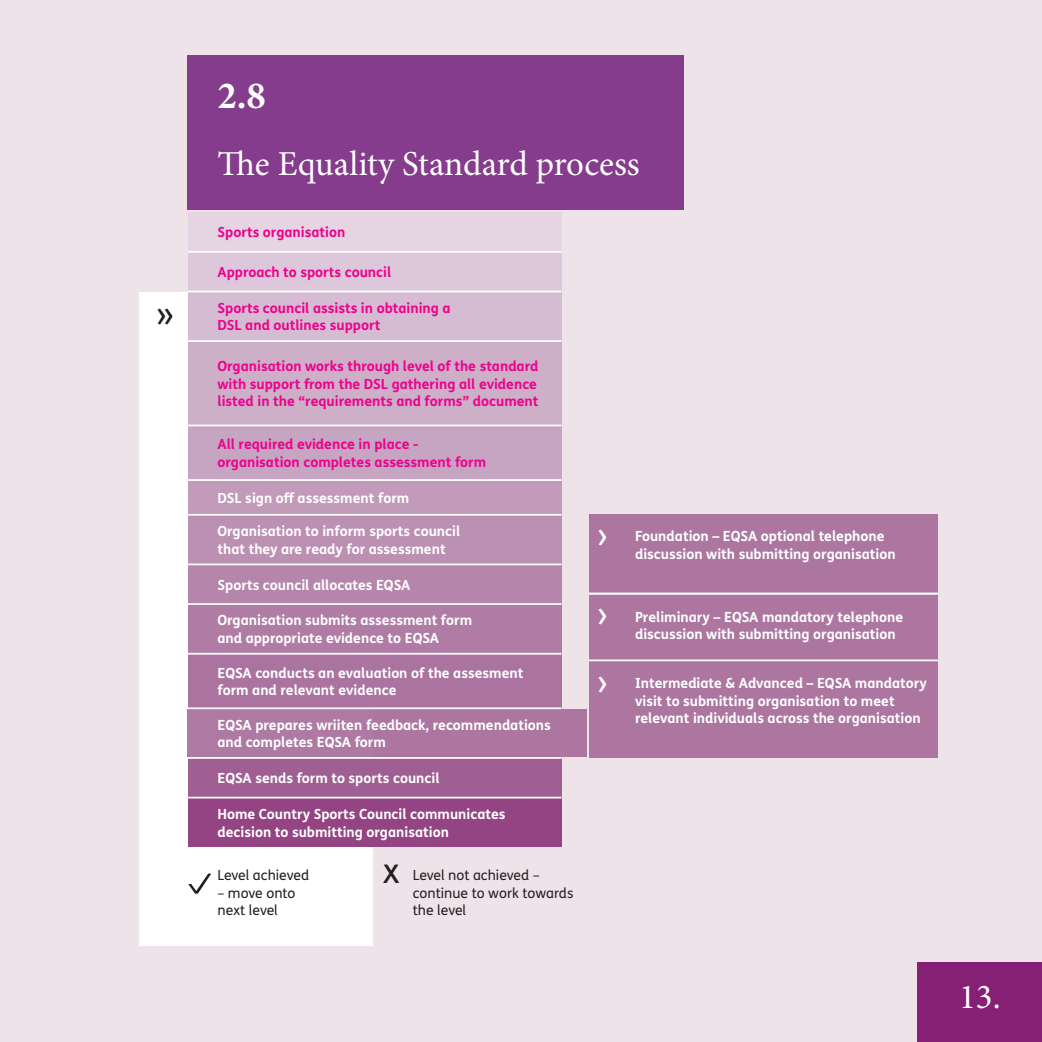
<style>
.page{position:relative;width:1042px;height:1042px;background:#efe3ea}
.page>*{position:absolute;margin:0;border:0;box-sizing:border-box;transform-origin:0 0}
.t1{font:700 38.5px "Minion Pro";color:#fff}
.t2{font:35px "Minion Pro";color:#fff}
.t3{font:35px/67.7px "FS Me Pro";color:#fff}
.t4{font:35px "FS Me Pro";color:#231f20}
.t5{font:700 14px/17.5px "FS Me Pro";color:#fff}
.t6{font:700 14px/17.5px "FS Me Pro";color:#ed028c}
.t7{font:14px/17.5px "FS Me Pro";color:#231f20}
</style>
<div class="page">
<div style="left:188px;top:55px;width:496px;height:155px;background:#863c8d"></div>
<div style="left:589px;top:514px;width:349px;height:243px;background:#ac76a1"></div>
<hr style="left:589px;top:593px;width:349px;height:1px;background:#fff">
<hr style="left:589px;top:659px;width:349px;height:2px;background:#fff">
<div style="left:140px;top:292px;width:233px;height:653px;background:#fff"></div>
<svg style="left:188px;top:873px;width:23px;height:20px"></svg>
<div style="left:188px;top:709px;width:399px;height:48px;background:#ac76a1"></div>
<div style="left:188px;top:212px;width:373px;height:40px;background:#e5d5e2"></div>
<div style="left:188px;top:252px;width:373px;height:39px;background:#dcc8da"></div>
<div style="left:188px;top:291px;width:373px;height:50px;background:#d5bcd2"></div>
<div style="left:188px;top:341px;width:373px;height:84px;background:#cdafc8"></div>
<div style="left:188px;top:425px;width:373px;height:55px;background:#c6a5c2"></div>
<div style="left:188px;top:480px;width:373px;height:35px;background:#c29aba"></div>
<div style="left:188px;top:515px;width:373px;height:49px;background:#bc90b3"></div>
<div style="left:188px;top:564px;width:373px;height:40px;background:#b585ac"></div>
<div style="left:188px;top:604px;width:373px;height:50px;background:#b07ca6"></div>
<div style="left:188px;top:654px;width:373px;height:54px;background:#aa73a0"></div>
<div style="left:188px;top:758px;width:373px;height:39px;background:#a05f92"></div>
<div style="left:188px;top:797px;width:373px;height:50px;background:#944383"></div>
<hr style="left:188px;top:251px;width:373px;height:2px;background:#fff">
<hr style="left:188px;top:291px;width:373px;height:1px;background:#fff">
<hr style="left:188px;top:340px;width:373px;height:2px;background:#fff">
<hr style="left:188px;top:424px;width:373px;height:2px;background:#fff">
<hr style="left:188px;top:479px;width:373px;height:2px;background:#fff">
<hr style="left:188px;top:514px;width:373px;height:2px;background:#fff">
<hr style="left:188px;top:563px;width:373px;height:2px;background:#fff">
<hr style="left:188px;top:603px;width:373px;height:2px;background:#fff">
<hr style="left:188px;top:653px;width:373px;height:1px;background:#fff">
<hr style="left:188px;top:707px;width:373px;height:2px;background:#fff">
<hr style="left:188px;top:757px;width:373px;height:2px;background:#fff">
<hr style="left:188px;top:797px;width:373px;height:1px;background:#fff">
<div style="left:918px;top:962px;width:124px;height:80px;background:#862074"></div>
<h2 class="t4" style="left:156px;top:291px;width:19px">»</h2>
<h1 class="t1" style="left:217px;top:68px;width:50px">2.8</h1>
<h2 class="t2" style="left:217px;top:140px;width:424px">The Equality Standard process</h2>
<p class="t6" style="left:217px;top:222px;width:129px">Sports organisation</p>
<p class="t6" style="left:217px;top:262px;width:175px">Approach to sports council</p>
<p class="t6" style="left:217px;top:298px;width:235px">Sports council assists in obtaining a<br>DSL and outlines support</p>
<p class="t6" style="left:217px;top:357px;width:323px;text-align:justify">Organisation works through level of the standard with support from the DSL gathering all evidence listed in the “requirements and forms” document</p>
<p class="t6" style="left:217px;top:435px;width:270px">All required evidence in place - organisation completes assessment form</p>
<p class="t5" style="left:217px;top:488px;width:193px">DSL sign off assessment form</p>
<p class="t5" style="left:217px;top:522px;width:244px">Organisation to inform sports council that they are ready for assessment</p>
<p class="t5" style="left:217px;top:575px;width:194px">Sports council allocates EQSA</p>
<p class="t5" style="left:217px;top:611px;width:256px">Organisation submits assessment form and appropriate evidence to EQSA</p>
<p class="t5" style="left:217px;top:663px;width:307px">EQSA conducts an evaluation of the assesment form and relevant evidence</p>
<p class="t5" style="left:217px;top:715px;width:335px">EQSA prepares wriiten feedback, recommendations and completes EQSA form</p>
<p class="t5" style="left:217px;top:768px;width:224px">EQSA sends form to sports council</p>
<p class="t5" style="left:217px;top:805px;width:290px">Home Country Sports Council communicates decision to submitting organisation</p>
<p class="t7" style="left:217px;top:866px;width:93px">Level achieved</p>
<p class="t7" style="left:217px;top:883px;width:80px">– move onto next level</p>
<h2 class="t4" style="left:382px;top:846px;width:20px">x</h2>
<p class="t7" style="left:413px;top:866px;width:162px">Level not achieved – continue to work towards the level</p>
<h2 class="t3" style="left:597px;top:501px;width:12px">›</h2>
<h2 class="t3" style="left:597px;top:580px;width:12px">› ›</h2>
<p class="t5" style="left:635px;top:527px;width:262px">Foundation – EQSA optional telephone discussion with submitting organisation</p>
<p class="t5" style="left:635px;top:607px;width:270px">Preliminary – EQSA mandatory telephone discussion with submitting organisation</p>
<p class="t5" style="left:635px;top:674px;width:293px">Intermediate &amp; Advanced – EQSA mandatory visit to submitting organisation to meet relevant individuals across the organisation</p>
<h2 class="t2" style="left:959px;top:973px;width:43px">13.</h2>
</div>
